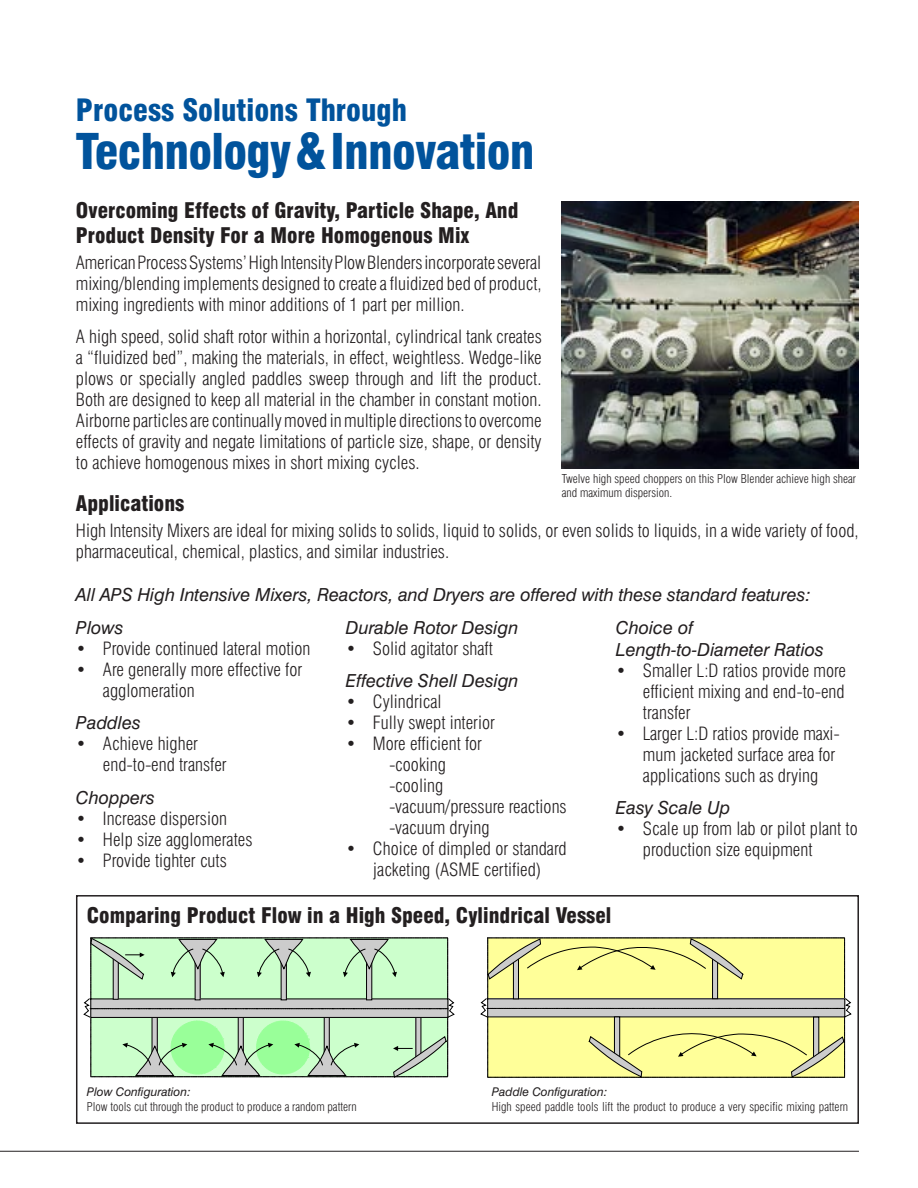
<style>
.page{position:relative;width:918px;height:1188px;background:#fff}
.page>*{position:absolute;margin:0;border:0;box-sizing:border-box;transform-origin:0 0}
.Inside_Header{font:900 condensed 48px "Swiss 721 BT";letter-spacing:-.015em;color:#01539c}
.Inside_Header-2{font:900 condensed 30px "Swiss 721 BT";color:#01539c}
.Inside_Subheader_2{font:900 condensed 21px/25.2px "Swiss 721 BT";color:#231f20}
.Body_Text{font:300 condensed 18px/21px "Swiss 721 BT";color:#231f20;text-align:justify}
.Bullet_List{font:300 condensed 18px/21px "Swiss 721 BT";color:#231f20}
.Inside_Subheader_3{font:italic 18px/21.6px "Swiss 721 BT";color:#231f20}
.t1{font:300 condensed 12px/14.4px "Swiss 721 BT";color:#231f20}
.t2{font:italic 12px "Swiss 721 BT";color:#231f20}
.s1{font-weight:400;font-style:italic;font-stretch:normal}
</style>
<div class="page">
<div style="left:76px;top:895px;width:783px;height:229px;border:2px solid #231f20"></div>
<svg style="left:481px;top:938px;width:370px;height:140px;background:#e6e699"></svg>
<svg style="left:84px;top:938px;width:370px;height:139px;background:#b9e1b9"></svg>
<img style="left:562px;top:202px;width:297px;height:267px">
<hr style="left:0;top:1151px;width:859px;height:1px;background:#231f20">
<p class="Inside_Header-2" style="left:76px;top:92px;width:333px">Process Solutions Through</p>
<p class="Inside_Header" style="left:76px;top:123px;width:460px">Technology &amp; Innovation</p>
<p class="Inside_Subheader_2" style="left:76px;top:197px;width:444px">Overcoming Effects of Gravity, Particle Shape, And<br>Product Density For a More Homogenous Mix</p>
<p class="Body_Text" style="left:76px;top:252px;width:467px">American Process Systems’ High Intensity Plow Blenders incorporate several mixing/blending implements designed to create a fluidized bed of product, mixing ingredients with minor additions of 1 part per million.</p>
<p class="Body_Text" style="left:76px;top:326px;width:467px">A high speed, solid shaft rotor within a horizontal, cylindrical tank creates a “fluidized bed”, making the materials, in effect, weightless. Wedge-like plows or specially angled paddles sweep through and lift the product.<br>Both are designed to keep all material in the chamber in constant motion.<br>Airborne particles are continually moved in multiple directions to overcome effects of gravity and negate limitations of particle size, shape, or density to achieve homogenous mixes in short mixing cycles.</p>
<p class="Inside_Subheader_2" style="left:76px;top:490px;width:110px">Applications</p>
<p class="Body_Text" style="left:76px;top:520px;width:784px">High Intensity Mixers are ideal for mixing solids to solids, liquid to solids, or even solids to liquids, in a wide variety of food, pharmaceutical, chemical, plastics, and similar industries.</p>
<p class="Inside_Subheader_3" style="left:76px;top:584px;width:736px">All APS High Intensive Mixers, Reactors, and Dryers are offered with these standard features:</p>
<p class="t1" style="left:562px;top:471px;width:296px">Twelve high speed choppers on this Plow Blender achieve high shear and maximum dispersion.</p>
<p class="Inside_Subheader_3" style="left:76px;top:616px;width:49px">Plows</p>
<p class="Bullet_List" style="left:76px;top:638px;width:236px">• Provide continued lateral motion</p>
<p class="Bullet_List" style="left:103px;top:659px;width:201px;text-indent:-27px">• Are generally more effective for agglomeration</p>
<p class="Inside_Subheader_3" style="left:76px;top:712px;width:66px">Paddles</p>
<p class="Bullet_List" style="left:103px;top:733px;width:125px;text-indent:-27px">• Achieve higher end-to-end transfer</p>
<p class="Inside_Subheader_3" style="left:76px;top:786px;width:81px">Choppers</p>
<p class="Bullet_List" style="left:76px;top:808px;width:153px">• Increase dispersion</p>
<p class="Bullet_List" style="left:76px;top:829px;width:178px">• Help size agglomerates</p>
<p class="Bullet_List" style="left:76px;top:850px;width:152px">• Provide tighter cuts</p>
<p class="Inside_Subheader_3" style="left:346px;top:617px;width:174px">Durable Rotor Design</p>
<p class="Bullet_List" style="left:346px;top:638px;width:148px">• Solid agitator shaft</p>
<p class="Inside_Subheader_3" style="left:346px;top:670px;width:174px">Effective Shell Design</p>
<p class="Bullet_List" style="left:346px;top:691px;width:97px">• Cylindrical</p>
<p class="Bullet_List" style="left:346px;top:712px;width:151px">• Fully swept interior</p>
<p class="Bullet_List" style="left:389px;top:733px;width:179px;text-indent:-43px">• More efficient for<br>-cooking<br>-cooling<br>-vacuum/pressure reactions -vacuum drying</p>
<p class="Bullet_List" style="left:346px;top:838px;width:222px;text-align:center">• Choice of dimpled or standard jacketing (ASME certified)</p>
<p class="Inside_Subheader_3" style="left:616px;top:617px;width:210px">Choice of<br>Length-to-Diameter Ratios</p>
<p class="Bullet_List" style="left:643px;top:660px;width:205px;text-align:justify;text-indent:-27px">• Smaller L:D ratios provide more efficient mixing and end-to-end transfer</p>
<p class="Bullet_List" style="left:643px;top:723px;width:198px;text-indent:-27px">• Larger L:D ratios provide maxi&shy;mum jacketed surface area for applications such as drying</p>
<p class="Inside_Subheader_3" style="left:616px;top:797px;width:116px">Easy Scale Up</p>
<p class="Bullet_List" style="left:643px;top:818px;width:216px;text-indent:-27px">• Scale up from lab or pilot plant to production size equipment</p>
<p class="Inside_Subheader_2" style="left:87px;top:903px;width:526px">Comparing Product Flow in a High Speed, Cylindrical Vessel</p>
<p class="t1" style="left:87px;top:1085px;width:272px"><span class="s1">Plow Configuration:<br></span>Plow tools cut through the product to produce a random pattern</p>
<p class="t2" style="left:492px;top:1085px;width:117px">Paddle Configuration:</p>
<p class="t1" style="left:492px;top:1099px;width:358px">High speed paddle tools lift the product to produce a very specific mixing pattern</p>
</div>
